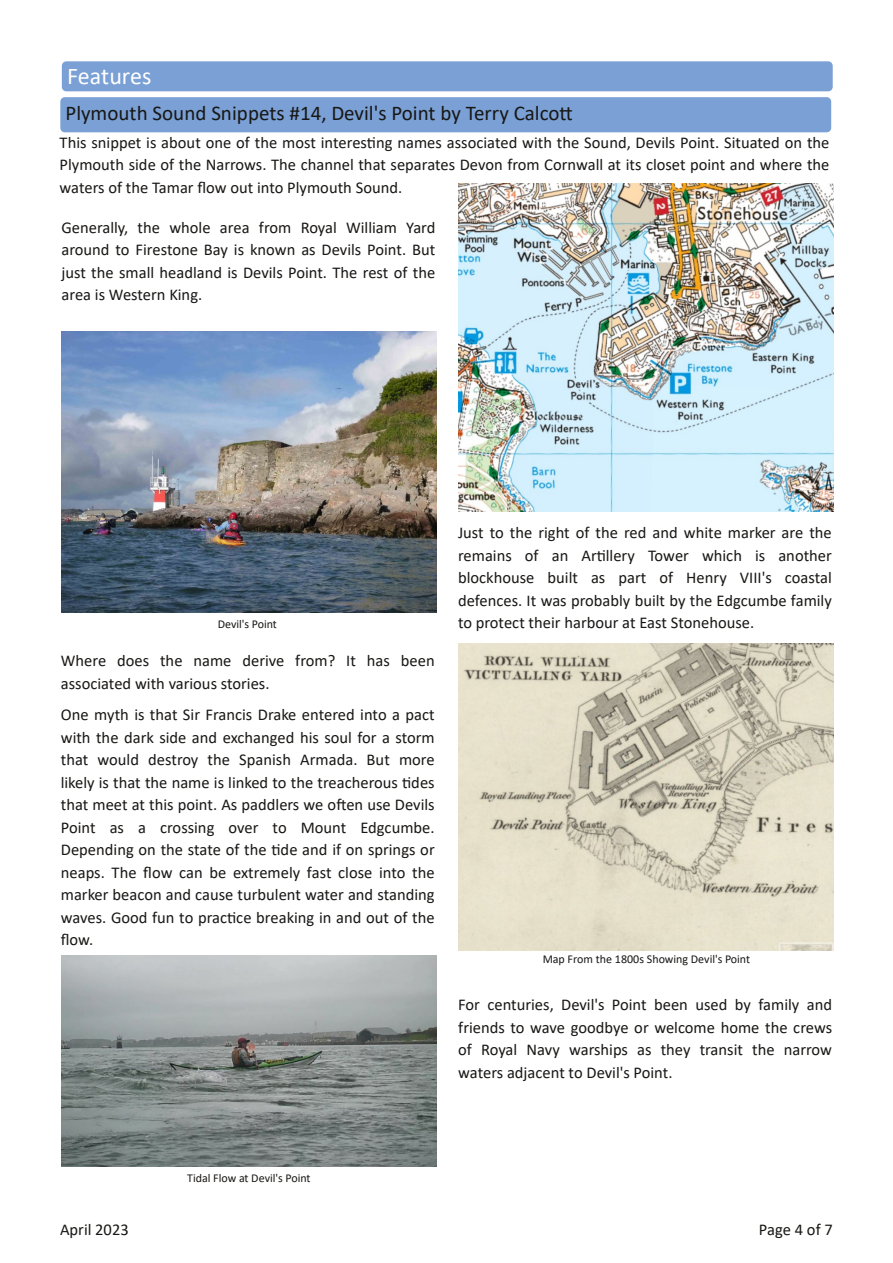
<style>
.page{position:relative;width:893px;height:1263px;background:#fff}
.page>*{position:absolute;margin:0;border:0;box-sizing:border-box;transform-origin:0 0}
.t1{font:24px "Calibri";color:#fff}
.t2{font:21px "Calibri";color:#181715}
.t3{font:16.5px/22.5px "Calibri";color:#181715;text-align:justify}
.t4{font:12px "Calibri";color:#181715}
</style>
<div class="page">
<div style="left:60px;top:97px;width:771px;height:35px;background:#7aa0d5;border-radius:4px"></div>
<div style="left:62px;top:61px;width:771px;height:30px;background:#7aa0d5;border-radius:4px"></div>
<img style="left:458px;top:184px;width:375px;height:328px">
<img style="left:61px;top:332px;width:375px;height:281px">
<img style="left:458px;top:644px;width:375px;height:306px">
<img style="left:61px;top:955px;width:375px;height:211px">
<h1 class="t1" style="left:67px;top:66px;width:86px">Features</h1>
<p class="t2" style="left:66px;top:104px;width:509px">Plymouth Sound Snippets #14, Devil's Point by Terry Calcott</p>
<p class="t3" style="left:60px;top:132px;width:771px">This snippet is about one of the most interesting names associated with the Sound, Devils Point. Situated on the Plymouth side of the Narrows. The channel that separates Devon from Cornwall at its closet point and where the waters of the Tamar flow out into Plymouth Sound.</p>
<p class="t3" style="left:62px;top:218px;width:375px">Generally, the whole area from Royal William Yard around to Firestone Bay is known as Devils Point. But just the small headland is Devils Point. The rest of the area is Western King.</p>
<p class="t4" style="left:218px;top:619px;width:61px">Devil's Point</p>
<p class="t3" style="left:61px;top:651px;width:375px">Where does the name derive from? It has been associated with various stories.</p>
<p class="t3" style="left:61px;top:705px;width:375px">One myth is that Sir Francis Drake entered into a pact with the dark side and exchanged his soul for a storm that would destroy the Spanish Armada. But more likely is that the name is linked to the treacherous tides that meet at this point. As paddlers we often use Devils Point as a crossing over to Mount Edgcumbe.<br>Depending on the state of the tide and if on springs or neaps. The flow can be extremely fast close into the marker beacon and cause turbulent water and standing waves. Good fun to practice breaking in and out of the flow.</p>
<p class="t3" style="left:458px;top:523px;width:375px">Just to the right of the red and white marker are the remains of an Artillery Tower which is another blockhouse built as part of Henry VIII's coastal defences. It was probably built by the Edgcumbe family to protect their harbour at East Stonehouse.</p>
<p class="t4" style="left:543px;top:954px;width:209px">Map From the 1800s Showing Devil's Point</p>
<p class="t3" style="left:458px;top:995px;width:375px">For centuries, Devil's Point been used by family and friends to wave goodbye or welcome home the crews of Royal Navy warships as they transit the narrow waters adjacent to Devil's Point.</p>
<p class="t4" style="left:187px;top:1173px;width:125px">Tidal Flow at Devil's Point</p>
<p class="t3" style="left:60px;top:1219px;width:70px">April 2023</p>
<p class="t3" style="left:759px;top:1219px;width:75px">Page 4 of 7</p>
</div>
